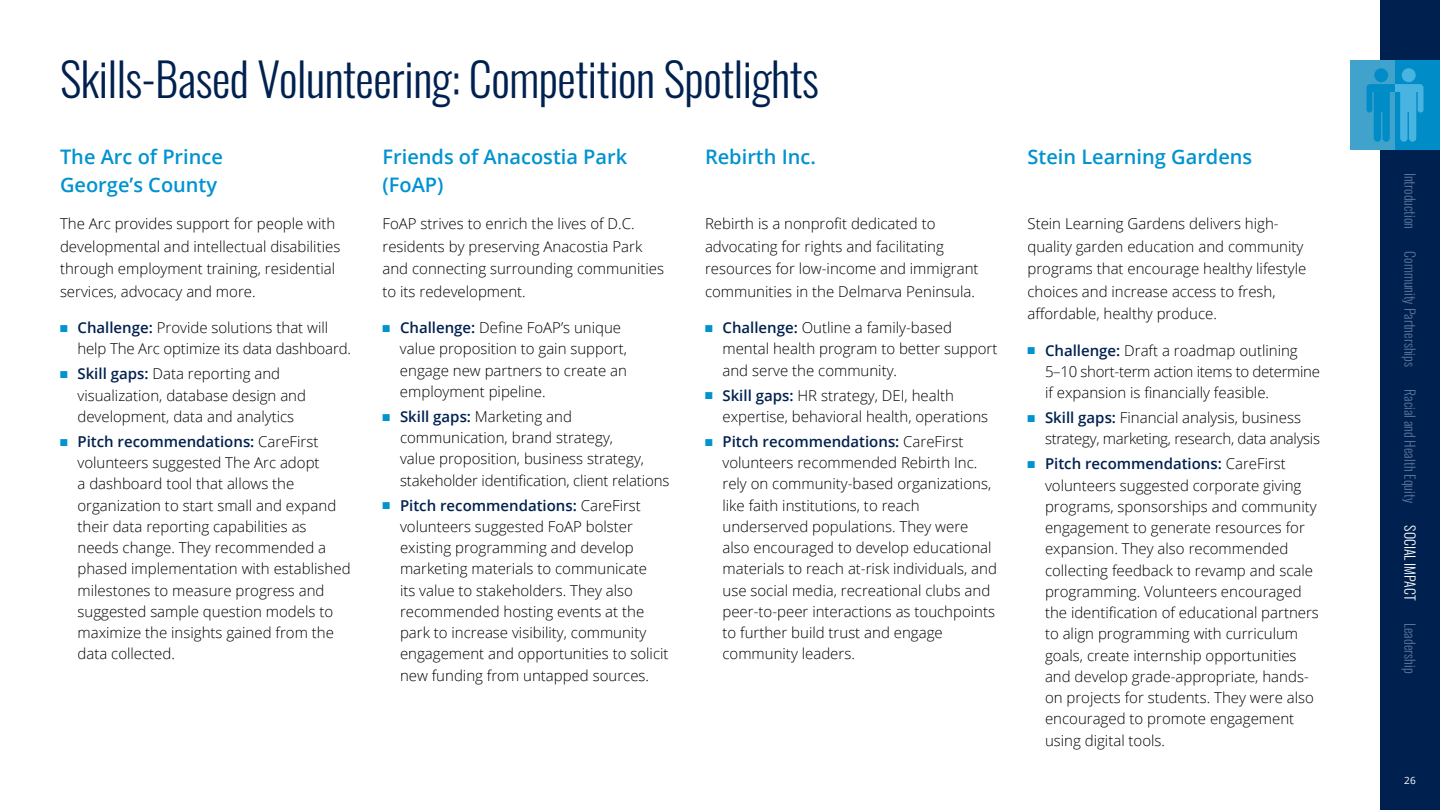
<style>
.page{position:relative;width:1440px;height:810px;background:#fff}
.page>*{position:absolute;margin:0;border:0;box-sizing:border-box;transform-origin:0 0}
.t1{font:300 46.25px "Oswald";letter-spacing:-.01em;color:#00214f}
.t2{font:600 20px/27.5px "Open Sans";color:#0093d0}
.Body_-_Regular{font:300 15px/21.2px "Open Sans";color:#000}
.Body_-_Regular-2{font:300 15px/21.2px "Open Sans";letter-spacing:-.02em;color:#000}
.Nav_-_Multi_Inactive{font:300 13.75px "Oswald";color:#5b7399}
.Nav_-_Multi_Inactive-2{font:300 13.75px "Oswald";color:#fff}
.t3{font:10px "Open Sans";color:#fff}
.s1{color:#0093d0}
.s2{font-weight:600;color:#00214f}
</style>
<div class="page">
<div style="left:1380px;top:0;width:60px;height:810px;background:#00214f"></div>
<div style="left:1350px;top:60px;width:90px;height:90px;background:#41a3cc"></div>
<div style="left:1395px;top:60px;width:45px;height:90px;background:#008dc7"></div>
<svg style="left:1367px;top:68px;width:56px;height:74px"></svg>
<h1 class="t1" style="left:60px;top:38px;width:761px">Skills-Based Volunteering: Competition Spotlights</h1>
<h2 class="t2" style="left:60px;top:143px;width:164px">The Arc of Prince<br>George’s County</h2>
<p class="Body_-_Regular" style="left:60px;top:212px;width:282px;line-height:22.5px">The Arc provides support for people with developmental and intellectual disabilities through employment training, residential services, advocacy and more.</p>
<p class="Body_-_Regular" style="left:78px;top:317px;width:275px;text-indent:-17px"><span class="s1">■</span> <span class="s2">Challenge:</span> Provide solutions that will help The Arc optimize its data dashboard.</p>
<p class="Body_-_Regular" style="left:78px;top:363px;width:230px;text-indent:-17px"><span class="s1">■</span> <span class="s2">Skill gaps:</span> Data reporting and visualization, database design and development, data and analytics</p>
<p class="Body_-_Regular" style="left:78px;top:430px;width:275px;text-indent:-17px"><span class="s1">■</span> <span class="s2">Pitch recommendations:</span> CareFirst volunteers suggested The Arc adopt<br>a dashboard tool that allows the organization to start small and expand their data reporting capabilities as needs change. They recommended a phased implementation with established milestones to measure progress and suggested sample question models to maximize the insights gained from the data collected.</p>
<h2 class="t2" style="left:382px;top:143px;width:246px">Friends of Anacostia Park (FoAP)</h2>
<p class="Body_-_Regular" style="left:382px;top:212px;width:283px;line-height:22.5px">FoAP strives to enrich the lives of D.C. residents by preserving Anacostia Park and connecting surrounding communities to its redevelopment.</p>
<p class="Body_-_Regular" style="left:400px;top:317px;width:229px;text-indent:-17px"><span class="s1">■</span> <span class="s2">Challenge:</span> Define FoAP’s unique value proposition to gain support, engage new partners to create an employment pipeline.</p>
<p class="Body_-_Regular" style="left:400px;top:405px;width:271px;text-indent:-17px"><span class="s1">■</span> <span class="s2">Skill gaps:</span> Marketing and communication, brand strategy,<br>value proposition, business strategy, stakeholder identification, client relations</p>
<p class="Body_-_Regular" style="left:400px;top:494px;width:270px;text-indent:-17px"><span class="s1">■</span> <span class="s2">Pitch recommendations:</span> CareFirst volunteers suggested FoAP bolster existing programming and develop marketing materials to communicate<br>its value to stakeholders. They also recommended hosting events at the park to increase visibility, community engagement and opportunities to solicit new funding from untapped sources.</p>
<h2 class="t2" style="left:705px;top:143px;width:112px">Rebirth Inc.</h2>
<p class="Body_-_Regular" style="left:705px;top:212px;width:275px;line-height:22.5px">Rebirth is a nonprofit dedicated to advocating for rights and facilitating resources for low-income and immigrant communities in the Delmarva Peninsula.</p>
<p class="Body_-_Regular" style="left:722px;top:317px;width:276px;text-indent:-17px"><span class="s1">■</span> <span class="s2">Challenge:</span> Outline a family-based mental health program to better support and serve the community.</p>
<p class="Body_-_Regular" style="left:722px;top:384px;width:267px;text-indent:-17px"><span class="s1">■</span> <span class="s2">Skill gaps:</span> HR strategy, DEI, health expertise, behavioral health, operations</p>
<p class="Body_-_Regular" style="left:722px;top:430px;width:276px;text-indent:-17px"><span class="s1">■</span> <span class="s2">Pitch recommendations:</span> CareFirst volunteers recommended Rebirth Inc. rely on community-based organizations, like faith institutions, to reach underserved populations. They were also encouraged to develop educational materials to reach at-risk individuals, and use social media, recreational clubs and peer-to-peer interactions as touchpoints to further build trust and engage community leaders.</p>
<h2 class="t2" style="left:1028px;top:143px;width:226px">Stein Learning Gardens</h2>
<p class="Body_-_Regular" style="left:1028px;top:212px;width:280px;line-height:22.5px">Stein Learning Gardens delivers high&shy;quality garden education and community programs that encourage healthy lifestyle choices and increase access to fresh, affordable, healthy produce.</p>
<p class="Body_-_Regular" style="left:1045px;top:339px;width:277px;text-indent:-17px"><span class="s1">■</span> <span class="s2">Challenge:</span> Draft a roadmap outlining<br>5–10 short-term action items to determine if expansion is financially feasible.</p>
<p class="Body_-_Regular-2" style="left:1045px;top:407px;width:277px;text-indent:-17px"><span class="s1">■</span> <span class="s2">Skill gaps:</span> Financial analysis, business strategy, marketing, research, data analysis</p>
<p class="Body_-_Regular" style="left:1045px;top:453px;width:275px;text-indent:-17px"><span class="s1">■</span> <span class="s2">Pitch recommendations:</span> CareFirst volunteers suggested corporate giving programs, sponsorships and community engagement to generate resources for expansion. They also recommended collecting feedback to revamp and scale programming. Volunteers encouraged the identification of educational partners to align programming with curriculum goals, create internship opportunities and develop grade-appropriate, hands&shy;on projects for students. They were also encouraged to promote engagement using digital tools.</p>
<p class="Nav_-_Multi_Inactive" style="left:1422px;top:172px;width:58px;rotate:90deg">Introduction</p>
<p class="Nav_-_Multi_Inactive" style="left:1422px;top:251px;width:117px;rotate:90deg">Community Partnerships</p>
<p class="Nav_-_Multi_Inactive" style="left:1422px;top:389px;width:115px;rotate:90deg">Racial and Health Equity</p>
<p class="Nav_-_Multi_Inactive-2" style="left:1422px;top:525px;width:77px;rotate:90deg">SOCIAL IMPACT</p>
<p class="Nav_-_Multi_Inactive" style="left:1422px;top:623px;width:52px;rotate:90deg">Leadership</p>
<p class="t3" style="left:1404px;top:773px;width:13px">26</p>
</div>
